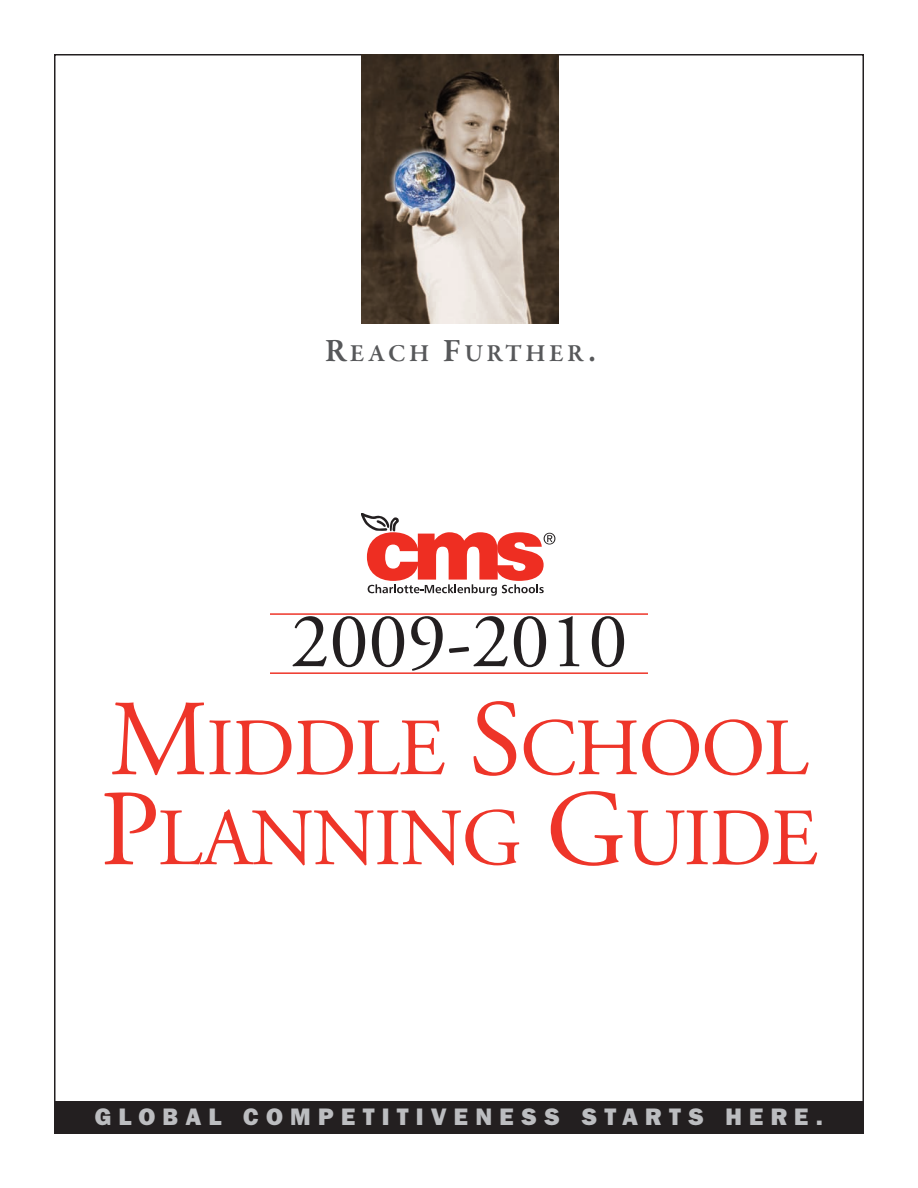
<style>
.page{position:relative;width:918px;height:1188px;background:#fff}
.page>*{position:absolute;margin:0;border:0;box-sizing:border-box;transform-origin:0 0}
.t1{font:81px/90px "Adobe Garamond";letter-spacing:-.02em;color:#ee3529}
.t2{font:78px "Adobe Garamond";color:#231f20}
.t3{font:600 24.75px "Garamond Premr Pro";letter-spacing:.14em;color:#57585a}
.t4{font:800 24px "Franklin Gothic";letter-spacing:.3em;color:#bcbdc0}
.s1{font-size:33px}
.s2{font-size:108px}
</style>
<div class="page">
<img style="left:361px;top:54px;width:198px;height:270px">
<div style="left:54px;top:1102px;width:810px;height:32px;background:#231f20"></div>
<svg style="left:361px;top:513px;width:194px;height:83px"></svg>
<hr style="left:270px;top:613px;width:378px;height:2px;background:#ee3529">
<hr style="left:270px;top:672px;width:378px;height:2px;background:#ee3529">
<p class="t3" style="left:325px;top:344px;width:273px"><span class="s1">R</span>EACH <span class="s1">F</span>URTHER<span class="s1">.</span></p>
<h2 class="t2" style="left:291px;top:610px;width:338px">2009-2010</h2>
<h1 class="t1" style="left:100px;top:710px;width:719px"><span class="s2">M</span>IDDLE <span class="s2">S</span>CHOOL<br><span class="s2">P</span>LANNING <span class="s2">G</span>UIDE</h1>
<p class="t4" style="left:95px;top:1103px;width:730px">GLOBAL COMPETITIVENESS STARTS HERE.</p>
</div>
